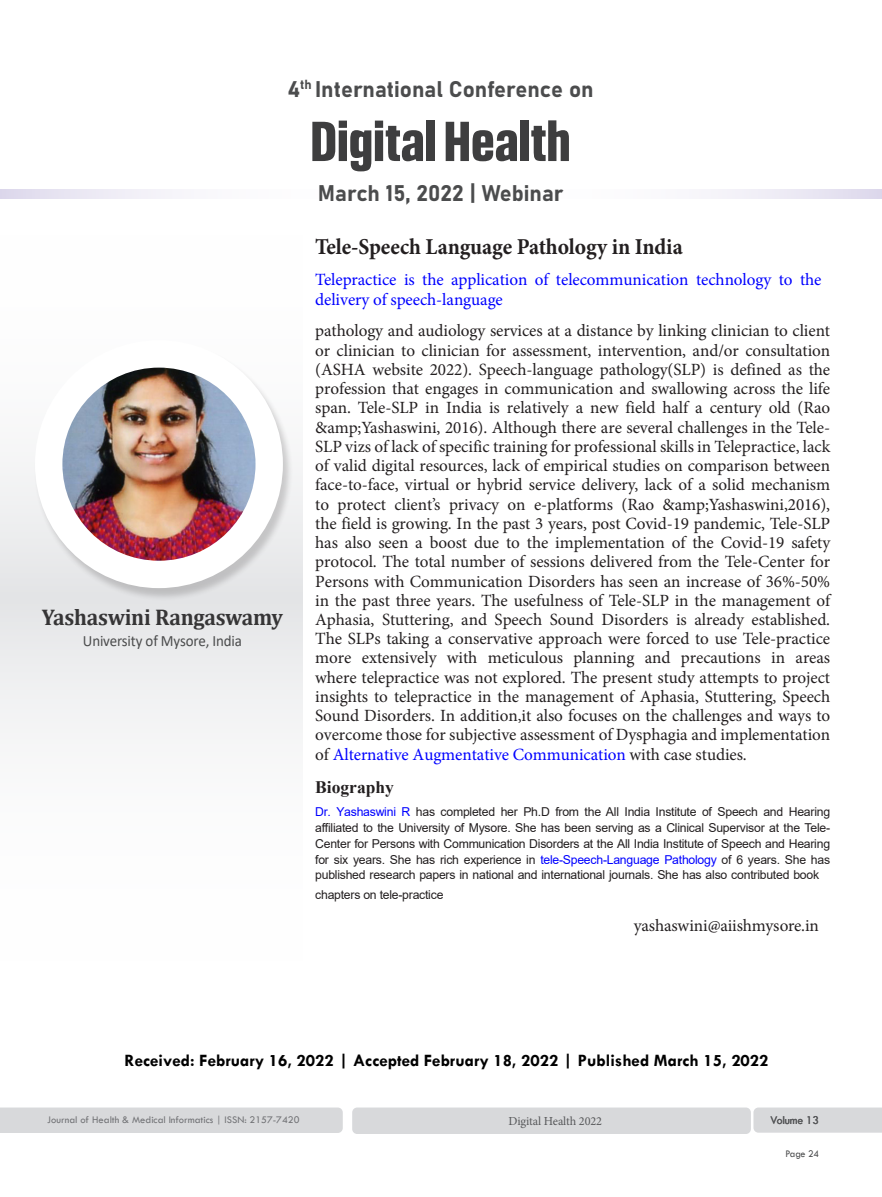
<style>
.page{position:relative;width:882px;height:1197px;background:#fff}
.page>*{position:absolute;margin:0;border:0;box-sizing:border-box;transform-origin:0 0}
.t1{font:700 53.73px "Headlines";color:#3e3e3f}
.Abstract{font:700 22.75px "Minion Pro";letter-spacing:-.005em;color:#231f20;scale:.95 1}
.t2{font:700 22.75px "Cambria";letter-spacing:-.01em;color:#363536;scale:.95 1}
.t3{font:22.4px "Bahnschrift";color:#4b4c4d}
.t4{font:700 17.5px "Tw Cen";color:#000}
.Abstract-2{font:700 17.5px "Times New Roman";color:#231f20}
.Abstract-3{font:17.15px/19.2px "Minion Pro";letter-spacing:-.005em;color:#231f20;text-align:justify}
.Abstract-4{font:17.15px/19.2px "Minion Pro";letter-spacing:-.005em;color:#00f}
.t5{font:15.75px "Calibri";letter-spacing:-.01em;color:#4b4c4d;scale:.95 1}
.Abstract-5{font:12.25px/15.8px "Arial";letter-spacing:-.02em;color:#231f20;text-align:justify}
.t6{font:12.25px "Minion Pro";letter-spacing:-.01em;color:#57585a}
.t7{font:12.25px "Tw Cen";letter-spacing:-.01em;color:#57585a;scale:.95 1}
.t8{font:10.5px "Tw Cen";color:#717275}
.t9{font:10.5px "Tw Cen";letter-spacing:-.02em;color:#4b4c4d;scale:.95 1}
.s1{color:#00f}
</style>
<div class="page">
<div style="left:0;top:597px;width:302px;height:393px;background:linear-gradient(to bottom,#e9eaeb,#fff)"></div>
<div style="left:0;top:205px;width:302px;height:392px;background:linear-gradient(to bottom,#fff,#e9eaeb)"></div>
<div style="left:0;top:1108px;width:343px;height:25px;background:#d8d9db"></div>
<div style="left:352px;top:1108px;width:399px;height:26px;background:#d8d9db;border-radius:5px"></div>
<div style="left:753px;top:1108px;width:129px;height:25px;background:#d8d9db"></div>
<svg style="left:0;top:190px;width:882px;height:9px"></svg>
<div style="left:34px;top:341px;width:260px;height:260px;background:#231f20;opacity:.2"></div>
<div style="left:35px;top:340px;width:248px;height:248px;background:#fff;border-radius:50%"></div>
<img style="left:62px;top:368px;width:194px;height:193px;border-radius:97px">
<h3 class="t3" style="left:287px;top:72px;width:308px">4<sup>th</sup> International Conference on</h3>
<h1 class="t1" style="left:311px;top:118px;width:262px">Digital Health</h1>
<p class="t2" style="left:42px;top:601px;width:256px">Yashaswini Rangaswamy</p>
<p class="t5" style="left:83px;top:630px;width:169px">University of Mysore, India</p>
<h3 class="t3" style="left:318px;top:176px;width:247px">March 15, 2022 | Webinar</h3>
<p class="Abstract" style="left:315px;top:231px;width:389px">Tele-Speech Language Pathology in India</p>
<p class="Abstract-4" style="left:315px;top:270px;width:508px">Telepractice is the application of telecommunication technology to the delivery of speech-language</p>
<p class="Abstract-3" style="left:315px;top:321px;width:517px">pathology and audiology services at a distance by linking clinician to client or clinician to clinician for assessment, intervention, and/or consultation (ASHA website 2022). Speech-language pathology(SLP) is defined as the profession that engages in communication and swallowing across the life span. Tele-SLP in India is relatively a new field half a century old (Rao &amp;amp;Yashaswini, 2016). Although there are several challenges in the Tele-SLP vizs of lack of specific training for professional skills in Telepractice, lack of valid digital resources, lack of empirical studies on comparison between face-to-face, virtual or hybrid service delivery, lack of a solid mechanism to protect client’s privacy on e-platforms (Rao &amp;amp;Yashaswini,2016), the field is growing. In the past 3 years, post Covid-19 pandemic, Tele-SLP has also seen a boost due to the implementation of the Covid-19 safety protocol. The total number of sessions delivered from the Tele-Center for Persons with Communication Disorders has seen an increase of 36%-50% in the past three years. The usefulness of Tele-SLP in the management of Aphasia, Stuttering, and Speech Sound Disorders is already established.<br>The SLPs taking a conservative approach were forced to use Tele-practice more extensively with meticulous planning and precautions in areas where telepractice was not explored. The present study attempts to project insights to telepractice in the management of Aphasia, Stuttering, Speech Sound Disorders. In addition,it also focuses on the challenges and ways to overcome those for subjective assessment of Dysphagia and implementation of <span class="s1">Alternative Augmentative Communication</span> with case studies.</p>
<p class="Abstract-2" style="left:315px;top:775px;width:80px">Biography</p>
<p class="Abstract-5" style="left:315px;top:804px;width:516px"><span class="s1">Dr. Yashaswini R</span> has completed her Ph.D from the All India Institute of Speech and Hearing affiliated to the University of Mysore. She has been serving as a Clinical Supervisor at the Tele-Center for Persons with Communication Disorders at the All India Institute of Speech and Hearing for six years. She has rich experience in <span class="s1">tele-Speech-Language Pathology</span> of 6 years. She has published research papers in national and international journals. She has also contributed book</p>
<p class="Abstract-5" style="left:315px;top:886px;width:130px">chapters on tele-practice</p>
<p class="Abstract-3" style="left:634px;top:916px;width:187px">yashaswini@aiishmysore.in</p>
<p class="t4" style="left:125px;top:1050px;width:645px">Received: February 16, 2022 | Accepted February 18, 2022 | Published March 15, 2022</p>
<p class="t8" style="left:47px;top:1114px;width:254px">Journal of Health &amp; Medical Informatics | ISSN: 2157-7420</p>
<p class="t6" style="left:509px;top:1113px;width:95px">Digital Health 2022</p>
<p class="t7" style="left:771px;top:1113px;width:53px">Volume 13</p>
<p class="t9" style="left:786px;top:1147px;width:37px">Page 24</p>
</div>
